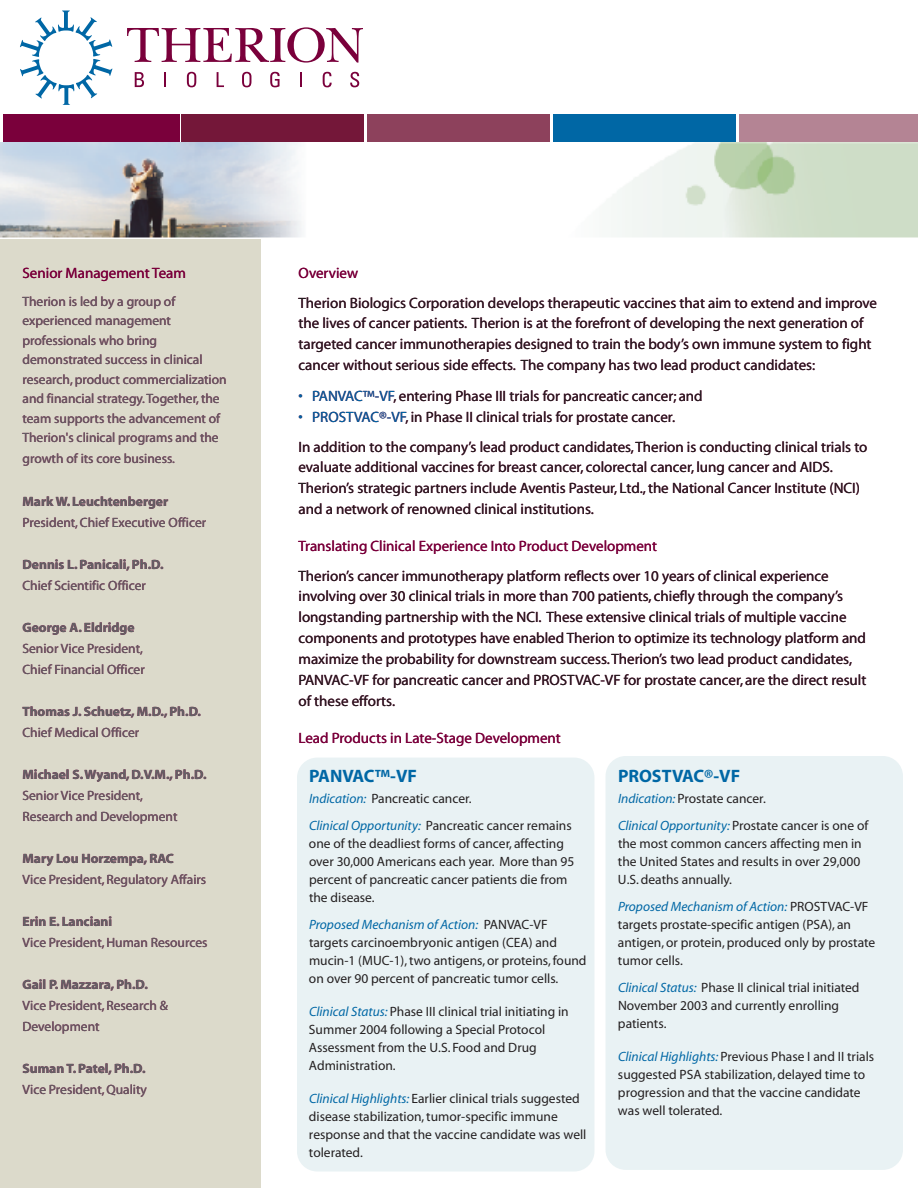
<style>
.page{position:relative;width:918px;height:1188px;background:#fff}
.page>*{position:absolute;margin:0;border:0;box-sizing:border-box;transform-origin:0 0}
.t1{font:700 18px "Myriad";color:#0067a5}
.t2{font:15px/21px "Myriad";color:#231f20}
.t3{font:15px "Myriad";color:#7a003b}
.t4{font:13.5px/18px "Myriad";color:#231f20}
.t5{font:13.5px/19.5px "Myriad";color:#636366}
.t6{font:700 13.5px "Myriad";color:#636366}
.s1{color:#0067a5}
.s2{font-style:italic;color:#0067a5}
</style>
<div class="page">
<div style="left:1px;top:236px;width:260px;height:952px;background:#dcdacb"></div>
<div style="left:606px;top:756px;width:297px;height:414px;background:#e9f2f4;border-radius:20px"></div>
<div style="left:297px;top:758px;width:297px;height:414px;background:#e9f2f4;border-radius:20px"></div>
<svg style="left:20px;top:10px;width:92px;height:95px"></svg>
<svg style="left:127px;top:27px;width:236px;height:36px"></svg>
<svg style="left:135px;top:72px;width:9px;height:15px"></svg>
<svg style="left:164px;top:72px;width:2px;height:15px"></svg>
<svg style="left:187px;top:72px;width:9px;height:15px"></svg>
<svg style="left:217px;top:72px;width:7px;height:15px"></svg>
<svg style="left:242px;top:72px;width:9px;height:15px"></svg>
<svg style="left:270px;top:72px;width:10px;height:15px"></svg>
<svg style="left:300px;top:72px;width:2px;height:15px"></svg>
<svg style="left:323px;top:72px;width:9px;height:15px"></svg>
<svg style="left:350px;top:72px;width:9px;height:15px"></svg>
<div style="left:3px;top:114px;width:176px;height:28px;background:#7a003b"></div>
<div style="left:182px;top:114px;width:182px;height:28px;background:#741739"></div>
<div style="left:368px;top:114px;width:182px;height:28px;background:#8d415c"></div>
<div style="left:554px;top:114px;width:182px;height:28px;background:#0067a5"></div>
<div style="left:740px;top:114px;width:178px;height:28px;background:#b48494"></div>
<img style="left:0;top:142px;width:918px;height:96px">
<p class="t3" style="left:22px;top:265px;width:165px">Senior Management Team</p>
<p class="t5" style="left:22px;top:292px;width:206px">Therion is led by a group of experienced management professionals who bring demonstrated success in clinical research, product commercialization and financial strategy.Together,the team supports the advancement of<br>Therion's clinical programs and the</p>
<p class="t5" style="left:22px;top:450px;width:154px">growth of its core business.</p>
<p class="t6" style="left:22px;top:494px;width:147px">Mark W. Leuchtenberger</p>
<p class="t5" style="left:22px;top:513px;width:185px">President,Chief Executive Officer</p>
<p class="t6" style="left:22px;top:557px;width:143px">Dennis L.Panicali,Ph.D.</p>
<p class="t5" style="left:22px;top:576px;width:125px">Chief Scientific Officer</p>
<p class="t6" style="left:22px;top:620px;width:114px">George A. Eldridge</p>
<p class="t5" style="left:22px;top:638px;width:124px;line-height:21px">Senior Vice President,<br>Chief Financial Officer</p>
<p class="t6" style="left:22px;top:704px;width:180px">Thomas J. Schuetz, M.D.,Ph.D.</p>
<p class="t5" style="left:22px;top:723px;width:118px">Chief Medical Officer</p>
<p class="t6" style="left:22px;top:767px;width:186px">Michael S.Wyand,D.V.M.,Ph.D.</p>
<p class="t5" style="left:22px;top:785px;width:156px;line-height:21px">Senior Vice President,<br>Research and Development</p>
<p class="t6" style="left:22px;top:851px;width:153px">Mary Lou Horzempa,RAC</p>
<p class="t5" style="left:22px;top:870px;width:185px">Vice President, Regulatory Affairs</p>
<p class="t6" style="left:22px;top:914px;width:91px">Erin E. Lanciani</p>
<p class="t5" style="left:22px;top:933px;width:186px">Vice President,Human Resources</p>
<p class="t6" style="left:22px;top:977px;width:127px">Gail P. Mazzara,Ph.D.</p>
<p class="t5" style="left:22px;top:995px;width:147px;line-height:21px">Vice President, Research &amp;<br>Development</p>
<p class="t6" style="left:22px;top:1061px;width:125px">Suman T.Patel,Ph.D.</p>
<p class="t5" style="left:22px;top:1080px;width:126px">Vice President,Quality</p>
<p class="t3" style="left:298px;top:265px;width:61px">Overview</p>
<p class="t2" style="left:298px;top:293px;width:580px">Therion Biologics Corporation develops therapeutic vaccines that aim to extend and improve the lives of cancer patients. Therion is at the forefront of developing the next generation of targeted cancer immunotherapies designed to train the body’s own immune system to fight cancer without serious side effects. The company has two lead product candidates:</p>
<p class="t2" style="left:298px;top:386px;width:406px"><span class="s1">• PANVAC™-VF</span>, entering Phase III trials for pancreatic cancer; and</p>
<p class="t2" style="left:298px;top:402px;width:570px;line-height:30px"><span class="s1">• PROSTVAC®-VF</span>, in Phase II clinical trials for prostate cancer.<br>In addition to the company’s lead product candidates,Therion is conducting clinical trials to</p>
<p class="t2" style="left:298px;top:458px;width:563px">evaluate additional vaccines for breast cancer, colorectal cancer, lung cancer and AIDS.<br>Therion’s strategic partners include Aventis Pasteur, Ltd.,the National Cancer Institute (NCI) and a network of renowned clinical institutions.</p>
<p class="t3" style="left:298px;top:538px;width:360px">Translating Clinical Experience Into Product Development</p>
<p class="t2" style="left:298px;top:566px;width:569px">Therion’s cancer immunotherapy platform reflects over 10 years of clinical experience involving over 30 clinical trials in more than 700 patients, chiefly through the company’s longstanding partnership with the NCI. These extensive clinical trials of multiple vaccine components and prototypes have enabled Therion to optimize its technology platform and maximize the probability for downstream success.Therion’s two lead product candidates, PANVAC-VF for pancreatic cancer and PROSTVAC-VF for prostate cancer, are the direct result of these efforts.</p>
<p class="t3" style="left:298px;top:730px;width:264px">Lead Products in Late-Stage Development</p>
<p class="t1" style="left:309px;top:767px;width:110px">PANVAC™-VF</p>
<p class="t4" style="left:309px;top:786px;width:264px;line-height:27px"><span class="s2">Indication:</span> Pancreatic cancer.<br><span class="s2">Clinical Opportunity:</span> Pancreatic cancer remains</p>
<p class="t4" style="left:309px;top:835px;width:267px">one of the deadliest forms of cancer, affecting over 30,000 Americans each year. More than 95 percent of pancreatic cancer patients die from the disease.</p>
<p class="t4" style="left:309px;top:916px;width:279px"><span class="s2">Proposed Mechanism of Action:</span> PANVAC-VF targets carcinoembryonic antigen (CEA) and mucin-1 (MUC-1),two antigens, or proteins,found on over 90 percent of pancreatic tumor cells.</p>
<p class="t4" style="left:309px;top:1003px;width:261px"><span class="s2">Clinical Status:</span> Phase III clinical trial initiating in Summer 2004 following a Special Protocol Assessment from the U.S. Food and Drug Administration.</p>
<p class="t4" style="left:309px;top:1090px;width:279px"><span class="s2">Clinical Highlights:</span> Earlier clinical trials suggested disease stabilization,tumor-specific immune response and that the vaccine candidate was well tolerated.</p>
<p class="t1" style="left:618px;top:767px;width:124px">PROSTVAC®-VF</p>
<p class="t4" style="left:618px;top:786px;width:252px;line-height:27px"><span class="s2">Indication:</span> Prostate cancer.<br><span class="s2">Clinical Opportunity:</span> Prostate cancer is one of</p>
<p class="t4" style="left:618px;top:835px;width:245px;text-align:justify">the most common cancers affecting men in the United States and results in over 29,000<br>U.S.deaths annually.</p>
<p class="t4" style="left:618px;top:898px;width:259px"><span class="s2">Proposed Mechanism of Action:</span> PROSTVAC-VF targets prostate-specific antigen (PSA), an antigen, or protein, produced only by prostate tumor cells.</p>
<p class="t4" style="left:618px;top:979px;width:243px"><span class="s2">Clinical Status:</span> Phase II clinical trial initiated<br>November 2003 and currently enrolling patients.</p>
<p class="t4" style="left:618px;top:1048px;width:258px"><span class="s2">Clinical Highlights:</span> Previous Phase I and II trials suggested PSA stabilization, delayed time to progression and that the vaccine candidate was well tolerated.</p>
</div>
